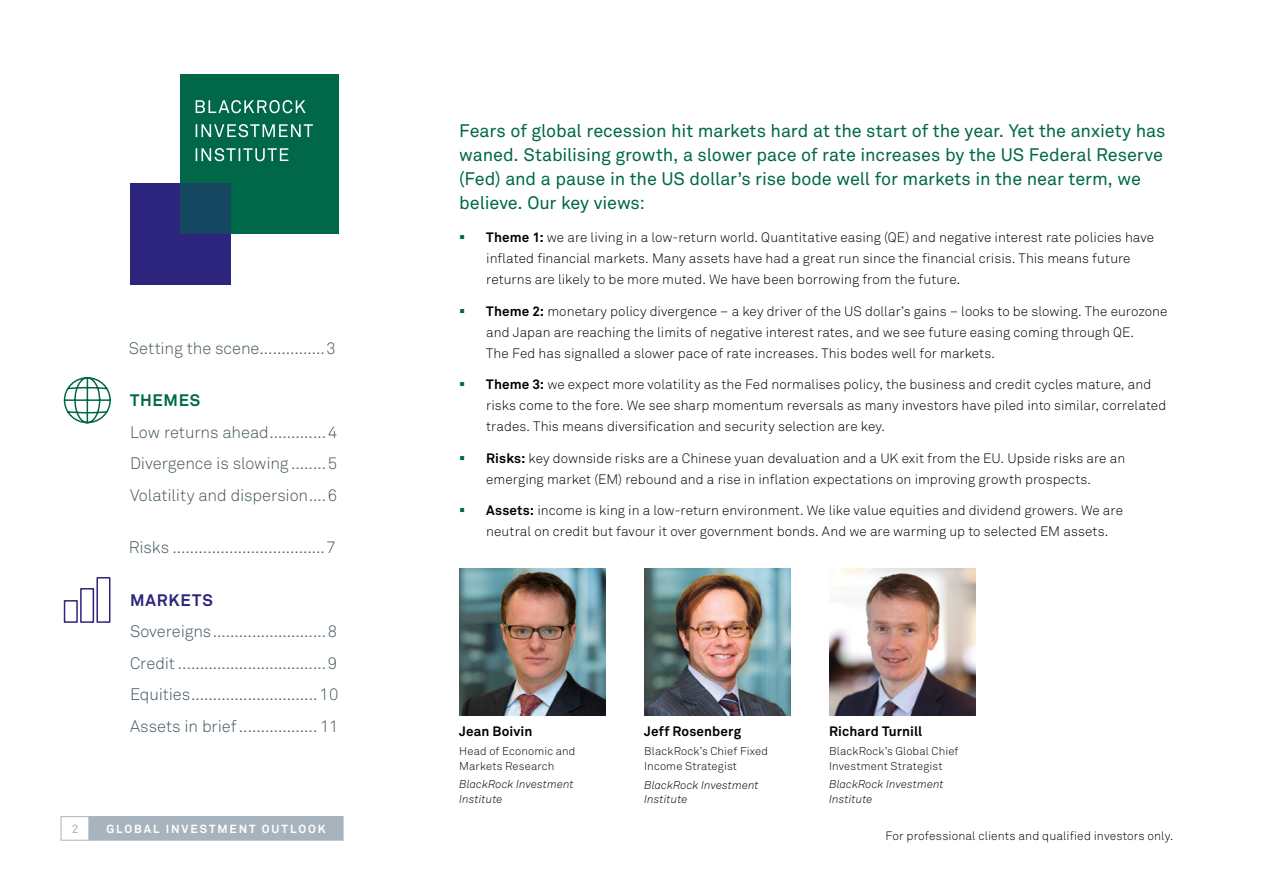
<style>
.page{position:relative;width:1263px;height:893px;background:#fff}
.page>*{position:absolute;margin:0;border:0;box-sizing:border-box;transform-origin:0 0}
.t1{font:18px/24px "Akkurat Pro";letter-spacing:-.005em;color:#006848}
.t2{font:16.5px/31.5px "Akkurat Light Pro";letter-spacing:-.005em;color:#445660;text-align:justify}
.t3{font:700 16.5px "Akkurat Pro";letter-spacing:.055em;color:#2c247d}
.t4{font:700 16.5px "Akkurat Pro";letter-spacing:.045em;color:#006848}
.t5{font:13.5px/21px "Akkurat Light Pro";letter-spacing:.005em;color:#000}
.t6{font:700 13.5px "Akkurat Pro";letter-spacing:.01em;color:#000}
.t7{font:12px "Akkurat Light Pro";letter-spacing:.01em;color:#000}
.t8{font:12px "Akkurat Pro";color:#a8b4bd}
.t9{font:700 11.7px "Akkurat Pro";letter-spacing:.165em;color:#fff}
.t10{font:11.25px/14.2px "Akkurat Light Pro";letter-spacing:.01em;color:#000}
.t11{font:italic 11.25px/14.2px "Akkurat Light Pro";letter-spacing:.01em;color:#000}
.s1{font-family:"Akkurat Pro";font-weight:700}
</style>
<div class="page">
<div style="left:61px;top:816px;width:28px;height:24px;border:1px solid #a8b4bd"></div>
<div style="left:89px;top:817px;width:254px;height:23px;background:#a8b4bd"></div>
<div style="left:89px;top:816px;width:254px;height:24px;border:1px solid #a8b4bd"></div>
<div style="left:180px;top:74px;width:159px;height:160px;background:#006848"></div>
<svg style="left:196px;top:148px;width:92px;height:13px"></svg>
<svg style="left:196px;top:124px;width:117px;height:13px"></svg>
<svg style="left:196px;top:100px;width:110px;height:13px"></svg>
<div style="left:130px;top:183px;width:100px;height:101px;background:#2c247d"></div>
<div style="left:180px;top:183px;width:50px;height:51px;background:#154761"></div>
<img style="left:459px;top:569px;width:146px;height:147px">
<img style="left:644px;top:569px;width:146px;height:147px">
<img style="left:829px;top:569px;width:146px;height:147px">
<div style="left:80px;top:588px;width:14px;height:35px;border:2px solid #2c247d"></div>
<div style="left:96px;top:577px;width:14px;height:46px;border:2px solid #2c247d"></div>
<div style="left:64px;top:600px;width:14px;height:23px;border:2px solid #2c247d"></div>
<svg style="left:64px;top:377px;width:47px;height:46px"></svg>
<p class="t2" style="left:129px;top:332px;width:209px">Setting the scene...............3</p>
<p class="t4" style="left:130px;top:390px;width:72px">THEMES</p>
<p class="t2" style="left:130px;top:416px;width:209px">Low returns ahead.............4<br>Divergence is slowing ........5<br>Volatility and dispersion....6</p>
<p class="t2" style="left:129px;top:532px;width:208px">Risks ...................................7</p>
<p class="t3" style="left:130px;top:590px;width:84px">MARKETS</p>
<p class="t2" style="left:130px;top:616px;width:210px">Sovereigns..........................8<br>Credit ..................................9<br>Equities.............................10<br>Assets in brief.................. 11</p>
<p class="t8" style="left:72px;top:822px;width:8px">2</p>
<p class="t9" style="left:106px;top:822px;width:221px">GLOBAL INVESTMENT OUTLOOK</p>
<p class="t1" style="left:459px;top:119px;width:708px">Fears of global recession hit markets hard at the start of the year. Yet the anxiety has waned. Stabilising growth, a slower pace of rate increases by the US Federal Reserve (Fed) and a pause in the US dollar’s rise bode well for markets in the near term, we believe. Our key views:</p>
<p class="t5" style="left:486px;top:227px;width:669px"><span class="s1">Theme 1:</span> we are living in a low-return world. Quantitative easing (QE) and negative interest rate policies have inflated financial markets. Many assets have had a great run since the financial crisis. This means future returns are likely to be more muted. We have been borrowing from the future.</p>
<p class="t5" style="left:486px;top:301px;width:683px"><span class="s1">Theme 2:</span> monetary policy divergence – a key driver of the US dollar’s gains – looks to be slowing. The eurozone and Japan are reaching the limits of negative interest rates, and we see future easing coming through QE.<br>The Fed has signalled a slower pace of rate increases. This bodes well for markets.</p>
<p class="t5" style="left:486px;top:374px;width:682px"><span class="s1">Theme 3:</span> we expect more volatility as the Fed normalises policy, the business and credit cycles mature, and risks come to the fore. We see sharp momentum reversals as many investors have piled into similar, correlated trades. This means diversification and security selection are key.</p>
<p class="t5" style="left:486px;top:448px;width:640px"><span class="s1">Risks:</span> key downside risks are a Chinese yuan devaluation and a UK exit from the EU. Upside risks are an emerging market (EM) rebound and a rise in inflation expectations on improving growth prospects.</p>
<p class="t5" style="left:486px;top:500px;width:638px"><span class="s1">Assets:</span> income is king in a low-return environment. We like value equities and dividend growers. We are neutral on credit but favour it over government bonds. And we are warming up to selected EM assets.</p>
<p class="t6" style="left:459px;top:723px;width:75px">Jean Boivin</p>
<p class="t10" style="left:459px;top:744px;width:118px">Head of Economic and<br>Markets Research</p>
<p class="t11" style="left:459px;top:777px;width:116px">BlackRock Investment<br>Institute</p>
<p class="t6" style="left:644px;top:723px;width:98px">Jeff Rosenberg</p>
<p class="t10" style="left:644px;top:744px;width:125px">BlackRock’s Chief Fixed<br>Income Strategist</p>
<p class="t11" style="left:644px;top:778px;width:116px">BlackRock Investment<br>Institute</p>
<p class="t6" style="left:829px;top:723px;width:95px">Richard Turnill</p>
<p class="t10" style="left:829px;top:744px;width:131px">BlackRock’s Global Chief<br>Investment Strategist</p>
<p class="t11" style="left:829px;top:777px;width:116px">BlackRock Investment<br>Institute</p>
<p class="t7" style="left:885px;top:829px;width:289px">For professional clients and qualified investors only.</p>
</div>
